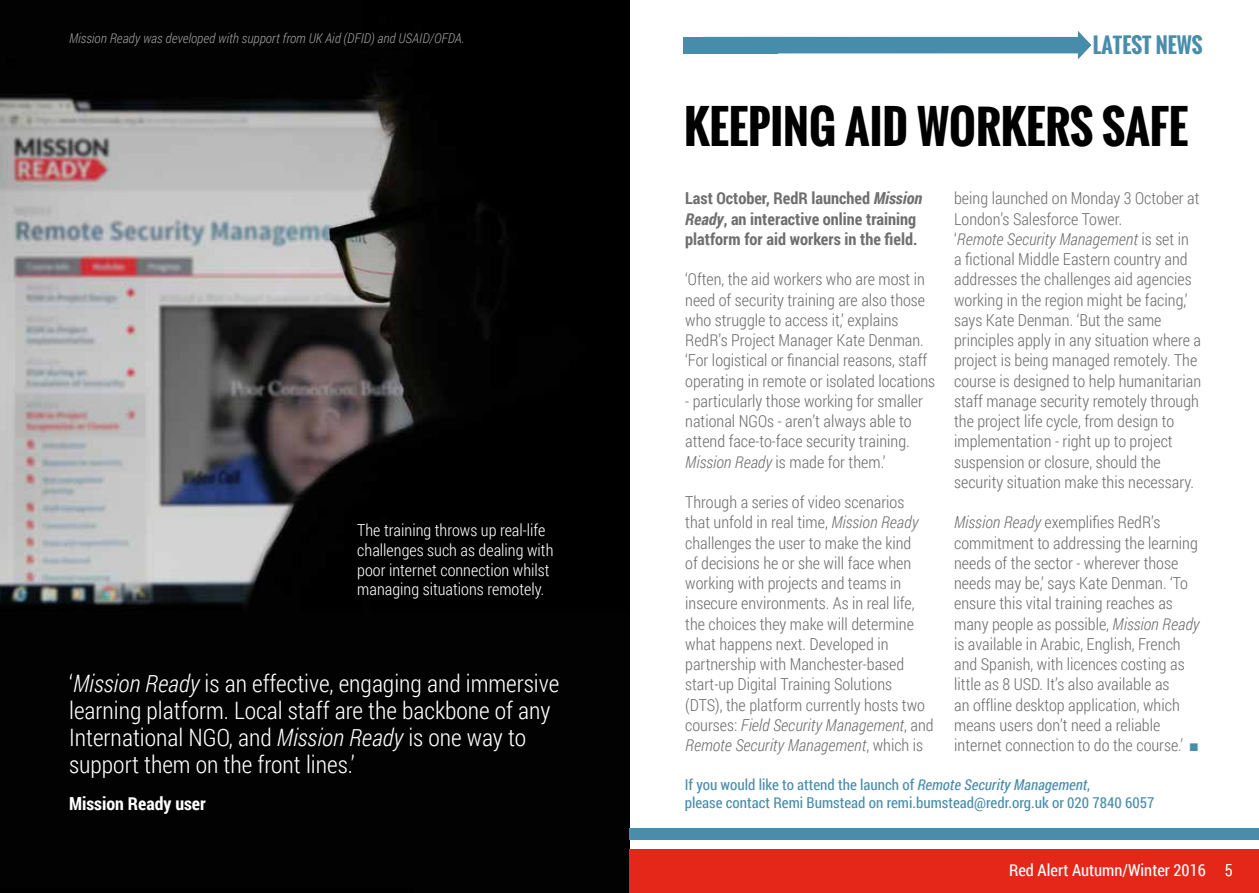
<style>
.page{position:relative;width:1259px;height:893px;background:#fff}
.page>*{position:absolute;margin:0;border:0;box-sizing:border-box;transform-origin:0 0}
.t1{font:700 45px "Oswald";color:#000}
.t2{font:300 24px/27px "Roboto Condensed";color:#fff}
.t3{font:700 21px "Oswald";color:#498dab}
.t4{font:700 18px "Roboto Condensed";color:#fff}
.t5{font:300 16.5px/20.2px "Roboto Condensed";color:#706f6f}
.t6{font:300 16.5px/19.8px "Roboto Condensed";color:#fff}
.t7{font:700 16.5px/20.2px "Roboto Condensed";color:#706f6f}
.t8{font:16.5px "Roboto Condensed";color:#fff}
.t9{font:15px/18px "Roboto Condensed";color:#498dab}
.t10{font:italic 300 13.5px "Roboto Condensed";color:#9d9d9c}
.s1{font-style:italic}
.s2{font-family:"Arial Narrow";font-weight:400;color:#498dab}
.s3{font-weight:300}
</style>
<div class="page">
<img style="left:0;top:0;width:629px;height:893px">
<div style="left:629px;top:849px;width:630px;height:44px;background:#e5271a"></div>
<div style="left:629px;top:828px;width:630px;height:12px;background:#498dab"></div>
<svg style="left:703px;top:31px;width:388px;height:28px"></svg>
<div style="left:684px;top:37px;width:94px;height:16px;background:#488cab"></div>
<p class="t10" style="left:69px;top:29px;width:397px">Mission Ready was developed with support from UK Aid (DFID) and USAID/OFDA.</p>
<p class="t6" style="left:357px;top:520px;width:198px">The training throws up real-life challenges such as dealing with poor internet connection whilst managing situations remotely.</p>
<h2 class="t2" style="left:69px;top:669px;width:492px">‘<span class="s1">Mission Ready</span> is an effective, engaging and immersive learning platform. Local staff are the backbone of any International NGO, and <span class="s1">Mission Ready</span> is one way to support them on the front lines.’</h2>
<p class="t4" style="left:69px;top:791px;width:138px">Mission Ready user</p>
<p class="t3" style="left:1093px;top:29px;width:111px">LATEST NEWS</p>
<h1 class="t1" style="left:684px;top:93px;width:505px">KEEPING AID WORKERS SAFE</h1>
<p class="t7" style="left:685px;top:188px;width:238px">Last October, RedR launched <span class="s1">Mission<br>Ready</span>, an interactive online training platform for aid workers in the field.</p>
<p class="t5" style="left:685px;top:269px;width:251px">‘Often, the aid workers who are most in need of security training are also those who struggle to access it,’ explains RedR’s Project Manager Kate Denman. ‘For logistical or financial reasons, staff operating in remote or isolated locations</p>
<p class="t5" style="left:685px;top:390px;width:239px">- particularly those working for smaller national NGOs - aren’t always able to attend face-to-face security training.<br><span class="s1">Mission Ready</span> is made for them.’</p>
<p class="t5" style="left:685px;top:492px;width:250px">Through a series of video scenarios<br>that unfold in real time, <span class="s1">Mission Ready </span>challenges the user to make the kind<br>of decisions he or she will face when working with projects and teams in insecure environments. As in real life, the choices they make will determine what happens next. Developed in partnership with Manchester-based start-up Digital Training Solutions<br>(DTS), the platform currently hosts two courses: <span class="s1">Field Security Management</span>, and <span class="s1">Remote Security Management</span>, which is</p>
<p class="t5" style="left:954px;top:188px;width:248px">being launched on Monday 3 October at London’s Salesforce Tower.<br>‘<span class="s1">Remote Security Management</span> is set in<br>a fictional Middle Eastern country and addresses the challenges aid agencies working in the region might be facing,’ says Kate Denman. ‘But the same principles apply in any situation where a project is being managed remotely. The course is designed to help humanitarian staff manage security remotely through the project life cycle, from design to implementation - right up to project suspension or closure, should the security situation make this necessary.</p>
<p class="t5" style="left:954px;top:512px;width:247px"><span class="s1">Mission Ready</span> exemplifies RedR’s commitment to addressing the learning needs of the sector - wherever those needs may be,’ says Kate Denman. ‘To ensure this vital training reaches as many people as possible, <span class="s1">Mission Ready </span>is available in Arabic, English, French and Spanish, with licences costing as little as 8 USD. It’s also available as<br>an offline desktop application, which means users don’t need a reliable internet connection to do the course.’ <span class="s2">■</span></p>
<p class="t9" style="left:685px;top:776px;width:471px">If you would like to attend the launch of <span class="s1">Remote Security Management</span>,<br>please contact Remi Bumstead on remi.bumstead@redr.org.uk or 020 7840 6057</p>
<p class="t8" style="left:1009px;top:859px;width:225px">Red Alert Autumn/Winter 2016 <span class="s3">5</span></p>
</div>
